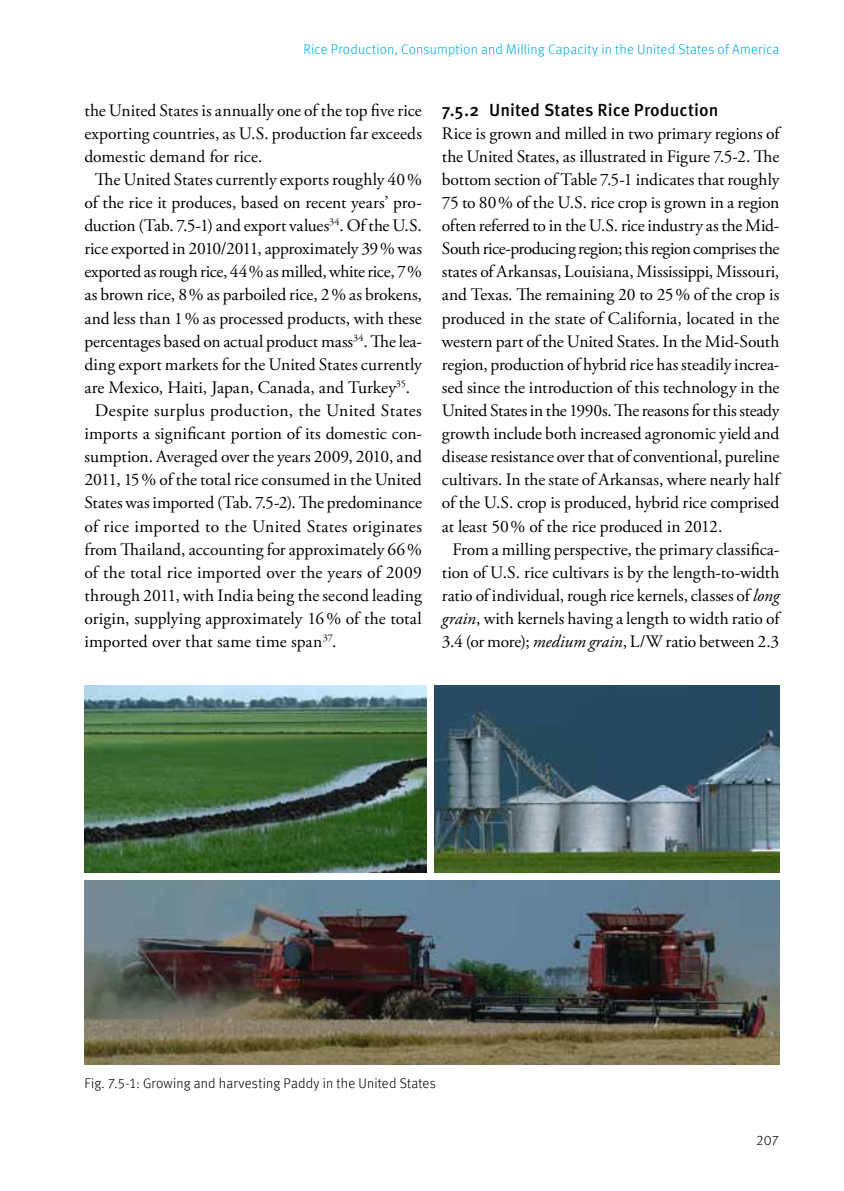
<style>
.page{position:relative;width:844px;height:1191px;background:#fff}
.page>*{position:absolute;margin:0;border:0;box-sizing:border-box;transform-origin:0 0}
.t1{font:17.5px "Adobe Garamond Pro";color:#000}
.t2{font:17.5px "Adobe Garamond Pro";letter-spacing:-.025em;color:#000}
.t3{font:17.5px "Adobe Garamond Pro";letter-spacing:.025em;color:#000}
.t4{font:17.5px "Adobe Garamond Pro";letter-spacing:.02em;color:#000}
.t5{font:500 17.5px "Meta OT";letter-spacing:.005em;color:#000}
.t6{font:300 14px "Meta Offc";letter-spacing:.01em;color:#00ace5}
.t7{font:300 14px "Meta Offc";letter-spacing:.01em;color:#000}
.s1{font-style:italic}
</style>
<div class="page">
<img style="left:84px;top:880px;width:695px;height:185px">
<img style="left:434px;top:686px;width:345px;height:186px">
<img style="left:84px;top:686px;width:343px;height:186px">
<p class="t6" style="left:303px;top:41px;width:477px">Rice Production, Consumption and Milling Capacity in the United States of America</p>
<p class="t1" style="left:84px;top:99px;width:339px">the United States is annually one of the top five rice</p>
<p class="t1" style="left:84px;top:123px;width:339px">exporting countries, as U.S. production far exceeds</p>
<p class="t1" style="left:84px;top:146px;width:179px">domestic demand for rice.</p>
<p class="t1" style="left:95px;top:169px;width:328px">The United States currently exports roughly 40%</p>
<p class="t1" style="left:84px;top:192px;width:339px">of the rice it produces, based on recent years’ pro-</p>
<p class="t1" style="left:84px;top:215px;width:339px">duction (Tab. 7.5-1) and export values<sup>34</sup>. Of the U.S.</p>
<p class="t1" style="left:84px;top:238px;width:339px">rice exported in 2010/2011, approximately 39% was</p>
<p class="t1" style="left:84px;top:261px;width:339px">exported as rough rice, 44% as milled, white rice, 7%</p>
<p class="t1" style="left:84px;top:284px;width:339px">as brown rice, 8% as parboiled rice, 2% as brokens,</p>
<p class="t1" style="left:84px;top:307px;width:339px">and less than 1% as processed products, with these</p>
<p class="t1" style="left:84px;top:330px;width:339px">percentages based on actual product mass<sup>34</sup>. The lea-</p>
<p class="t1" style="left:84px;top:354px;width:339px">ding export markets for the United States currently</p>
<p class="t1" style="left:84px;top:377px;width:327px">are Mexico, Haiti, Japan, Canada, and Turkey<sup>35</sup>.</p>
<p class="t4" style="left:95px;top:400px;width:328px">Despite surplus production, the United States</p>
<p class="t1" style="left:84px;top:423px;width:339px">imports a significant portion of its domestic con-</p>
<p class="t1" style="left:84px;top:446px;width:339px">sumption. Averaged over the years 2009, 2010, and</p>
<p class="t1" style="left:84px;top:469px;width:339px">2011, 15% of the total rice consumed in the United</p>
<p class="t1" style="left:84px;top:492px;width:339px">States was imported (Tab. 7.5-2). The predominance</p>
<p class="t3" style="left:84px;top:515px;width:339px">of rice imported to the United States originates</p>
<p class="t1" style="left:84px;top:538px;width:339px">from Thailand, accounting for approximately 66%</p>
<p class="t1" style="left:84px;top:561px;width:339px">of the total rice imported over the years of 2009</p>
<p class="t1" style="left:84px;top:585px;width:339px">through 2011, with India being the second leading</p>
<p class="t1" style="left:84px;top:608px;width:339px">origin, supplying approximately 16% of the total</p>
<p class="t1" style="left:84px;top:631px;width:253px">imported over that same time span<sup>37</sup>.</p>
<p class="t5" style="left:442px;top:99px;width:278px">7.5.2 United States Rice Production</p>
<p class="t1" style="left:442px;top:123px;width:339px">Rice is grown and milled in two primary regions of</p>
<p class="t1" style="left:442px;top:146px;width:339px">the United States, as illustrated in Figure 7.5-2. The</p>
<p class="t1" style="left:442px;top:169px;width:339px">bottom section of Table 7.5-1 indicates that roughly</p>
<p class="t1" style="left:442px;top:192px;width:339px">75 to 80% of the U.S. rice crop is grown in a region</p>
<p class="t1" style="left:442px;top:215px;width:339px">often referred to in the U.S. rice industry as the Mid-</p>
<p class="t2" style="left:442px;top:238px;width:339px">South rice-producing region; this region comprises the</p>
<p class="t1" style="left:442px;top:261px;width:339px">states of Arkansas, Louisiana, Mississippi, Missouri,</p>
<p class="t1" style="left:442px;top:284px;width:339px">and Texas. The remaining 20 to 25% of the crop is</p>
<p class="t1" style="left:442px;top:307px;width:339px">produced in the state of California, located in the</p>
<p class="t1" style="left:442px;top:330px;width:339px">western part of the United States. In the Mid-South</p>
<p class="t1" style="left:442px;top:354px;width:339px">region, production of hybrid rice has steadily increa-</p>
<p class="t1" style="left:442px;top:377px;width:339px">sed since the introduction of this technology in the</p>
<p class="t1" style="left:442px;top:400px;width:339px">United States in the 1990s. The reasons for this steady</p>
<p class="t1" style="left:442px;top:423px;width:339px">growth include both increased agronomic yield and</p>
<p class="t1" style="left:442px;top:446px;width:339px">disease resistance over that of conventional, pureline</p>
<p class="t1" style="left:442px;top:469px;width:339px">cultivars. In the state of Arkansas, where nearly half</p>
<p class="t1" style="left:442px;top:492px;width:339px">of the U.S. crop is produced, hybrid rice comprised</p>
<p class="t1" style="left:442px;top:515px;width:282px">at least 50% of the rice produced in 2012.</p>
<p class="t1" style="left:452px;top:538px;width:328px">From a milling perspective, the primary classifica-</p>
<p class="t1" style="left:442px;top:561px;width:339px">tion of U.S. rice cultivars is by the length-to-width</p>
<p class="t1" style="left:442px;top:585px;width:339px">ratio of individual, rough rice kernels, classes of <span class="s1">long</span></p>
<p class="t1" style="left:442px;top:608px;width:339px"><span class="s1">grain</span>, with kernels having a length to width ratio of</p>
<p class="t1" style="left:442px;top:631px;width:339px">3.4 (or more); <span class="s1">medium grain</span>, L/W ratio between 2.3</p>
<p class="t7" style="left:84px;top:1075px;width:353px">Fig. 7.5-1: Growing and harvesting Paddy in the United States</p>
<p class="t7" style="left:755px;top:1132px;width:25px">207</p>
</div>
